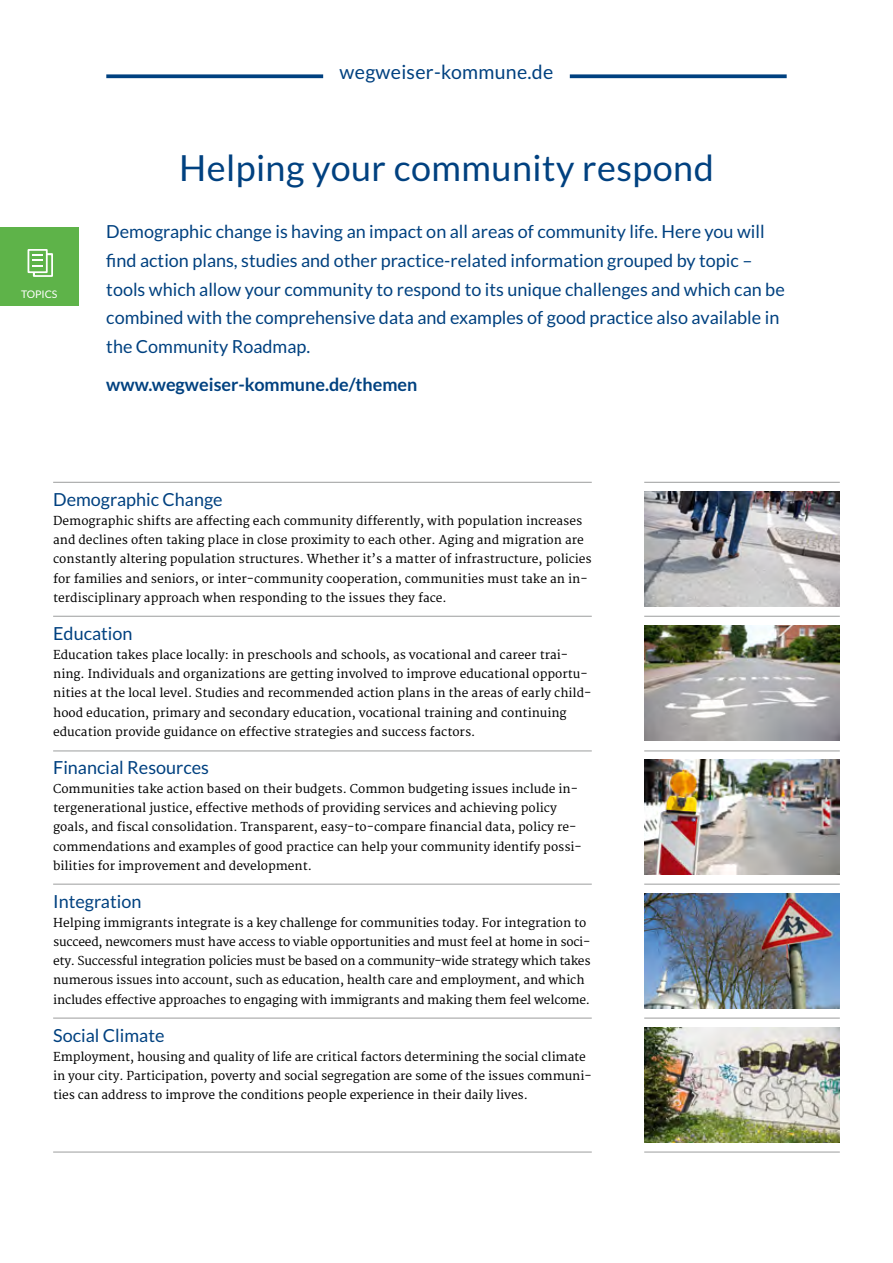
<style>
.page{position:relative;width:893px;height:1263px;background:#fff}
.page>*{position:absolute;margin:0;border:0;box-sizing:border-box;transform-origin:0 0}
.t1{font:36px "Lato";letter-spacing:.01em;color:#004180}
.t2{font:19.5px "Lato";letter-spacing:.015em;color:#004180}
.Head_Kasten{font:18px/28.7px "Lato";color:#004180}
.t3{font:700 18px "Lato";color:#004180}
.Fließtext{font:12px/19.2px "Merriweather";color:#000}
.Head_Kasten-2{font:10.5px "Lato";color:#fff}
</style>
<div class="page">
<img style="left:645px;top:625px;width:195px;height:115px">
<hr style="left:892px;top:224px;width:1px;height:79px;background:#5eb349">
<div style="left:0;top:227px;width:79px;height:79px;background:#5eb349"></div>
<svg style="left:28px;top:249px;width:25px;height:28px"></svg>
<hr style="left:53px;top:482px;width:539px;height:1px;background:#9c9d9d">
<hr style="left:53px;top:616px;width:539px;height:1px;background:#9c9d9d">
<hr style="left:53px;top:750px;width:539px;height:1px;background:#9c9d9d">
<hr style="left:53px;top:884px;width:539px;height:1px;background:#9c9d9d">
<hr style="left:53px;top:1018px;width:539px;height:1px;background:#9c9d9d">
<hr style="left:53px;top:1152px;width:539px;height:1px;background:#9c9d9d">
<hr style="left:644px;top:482px;width:196px;height:1px;background:#9c9d9d">
<hr style="left:644px;top:616px;width:196px;height:1px;background:#9c9d9d">
<hr style="left:644px;top:750px;width:196px;height:1px;background:#9c9d9d">
<hr style="left:644px;top:884px;width:196px;height:1px;background:#9c9d9d">
<hr style="left:644px;top:1018px;width:196px;height:1px;background:#9c9d9d">
<hr style="left:644px;top:1152px;width:196px;height:1px;background:#9c9d9d">
<img style="left:645px;top:491px;width:195px;height:115px">
<img style="left:645px;top:759px;width:195px;height:115px">
<img style="left:645px;top:893px;width:195px;height:115px">
<img style="left:644px;top:1027px;width:196px;height:115px">
<hr style="left:892px;top:741px;width:1px;height:79px;background:#e98003">
<svg style="left:106px;top:74px;width:217px;height:4px"></svg>
<svg style="left:570px;top:74px;width:217px;height:4px"></svg>
<p class="t2" style="left:340px;top:61px;width:215px">wegweiser-kommune.de</p>
<p class="Head_Kasten-2" style="left:21px;top:288px;width:38px">TOPICS</p>
<p class="t1" style="left:179px;top:148px;width:536px">Helping your community respond</p>
<p class="Head_Kasten" style="left:106px;top:217px;width:680px">Demographic change is having an impact on all areas of community life. Here you will find action plans, studies and other practice-related information grouped by topic – tools which allow your community to respond to its unique challenges and which can be combined with the comprehensive data and examples of good practice also available in the Community Roadmap.</p>
<p class="t3" style="left:106px;top:374px;width:312px">www.wegweiser-kommune.de/themen</p>
<p class="Head_Kasten" style="left:53px;top:485px;width:171px">Demographic Change</p>
<p class="Fließtext" style="left:53px;top:512px;width:540px">Demographic shifts are affecting each community differently, with population increases and declines often taking place in close proximity to each other. Aging and migration are constantly altering population structures. Whether it’s a matter of infrastructure, policies for families and seniors, or inter-community cooperation, communities must take an in&shy;terdisciplinary approach when responding to the issues they face.</p>
<p class="Head_Kasten" style="left:53px;top:619px;width:81px">Education</p>
<p class="Fließtext" style="left:53px;top:646px;width:540px">Education takes place locally: in preschools and schools, as vocational and career trai&shy;ning. Individuals and organizations are getting involved to improve educational opportu&shy;nities at the local level. Studies and recommended action plans in the areas of early child&shy;hood education, primary and secondary education, vocational training and continuing education provide guidance on effective strategies and success factors.</p>
<p class="Head_Kasten" style="left:53px;top:753px;width:157px">Financial Resources</p>
<p class="Fließtext" style="left:53px;top:780px;width:530px">Communities take action based on their budgets. Common budgeting issues include in&shy;tergenerational justice, effective methods of providing services and achieving policy goals, and fiscal consolidation. Transparent, easy-to-compare financial data, policy re&shy;commendations and examples of good practice can help your community identify possi&shy;bilities for improvement and development.</p>
<p class="Head_Kasten" style="left:53px;top:887px;width:90px">Integration</p>
<p class="Fließtext" style="left:53px;top:914px;width:539px">Helping immigrants integrate is a key challenge for communities today. For integration to succeed, newcomers must have access to viable opportunities and must feel at home in soci&shy;ety. Successful integration policies must be based on a community-wide strategy which takes numerous issues into account, such as education, health care and employment, and which includes effective approaches to engaging with immigrants and making them feel welcome.</p>
<p class="Head_Kasten" style="left:53px;top:1021px;width:113px">Social Climate</p>
<p class="Fließtext" style="left:53px;top:1048px;width:540px">Employment, housing and quality of life are critical factors determining the social climate in your city. Participation, poverty and social segregation are some of the issues communi&shy;ties can address to improve the conditions people experience in their daily lives.</p>
</div>
